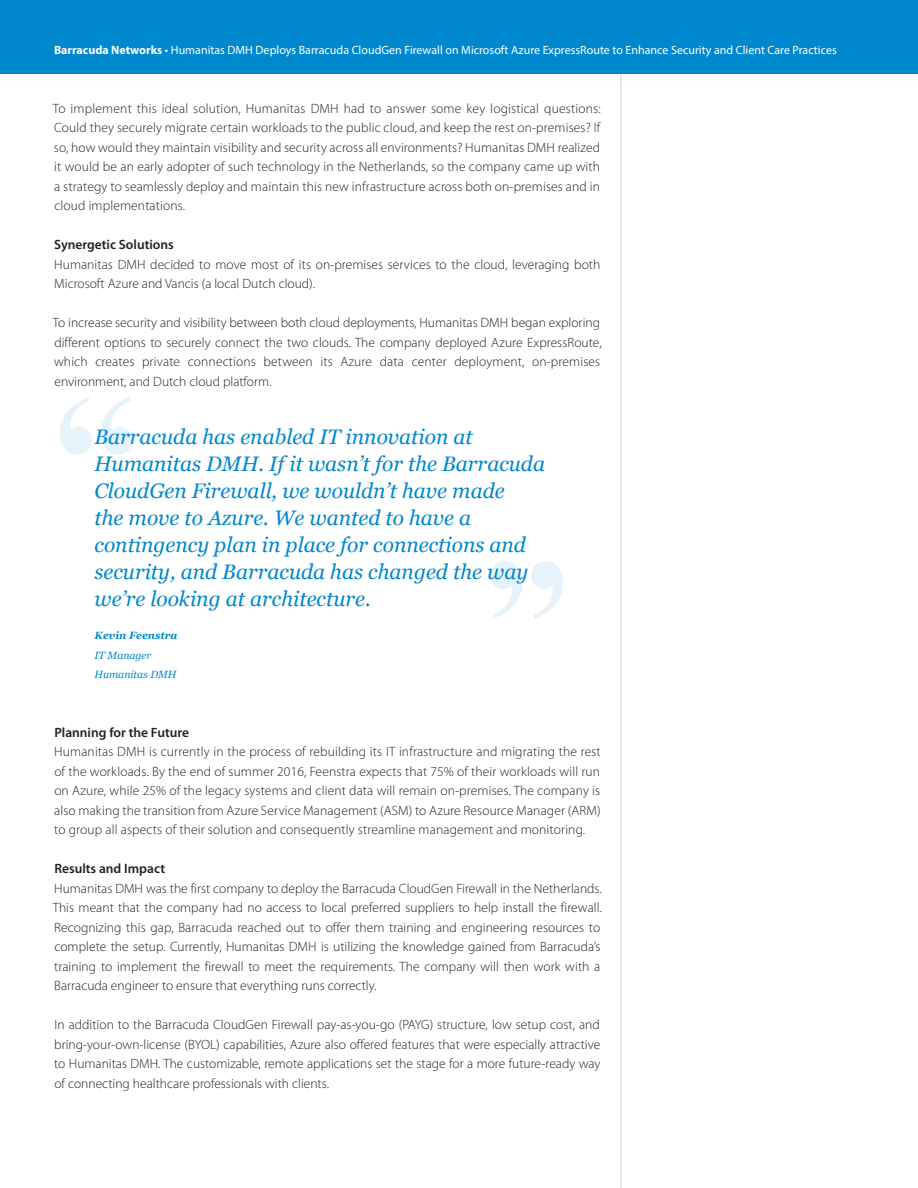
<style>
.page{position:relative;width:918px;height:1188px;background:#fff}
.page>*{position:absolute;margin:0;border:0;box-sizing:border-box;transform-origin:0 0}
.quote{font:italic 21px/27px "Georgia";color:#0088ce}
.section_title{font:300 13.5px/19.5px "Myriad Pro";color:#231f20}
.body_text{font:300 13.5px/19.5px "Myriad Pro";letter-spacing:.01em;color:#231f20;text-align:justify}
.section_title-2{font:600 13.5px "Myriad Pro";color:#231f20}
.t1{font:12px "Myriad Pro";color:#fff}
.quote-source_positio{font:italic 10.5px "Georgia";color:#0088ce}
.quote-source_name{font:italic 700 10.5px "Georgia";color:#0088ce}
.s1{font-weight:700}
</style>
<div class="page">
<hr style="left:621px;top:0;width:1px;height:1188px;background:#d1d2d4">
<div style="left:0;top:0;width:918px;height:74px;background:#0088ce"></div>
<svg style="left:490px;top:561px;width:73px;height:58px"></svg>
<svg style="left:60px;top:397px;width:73px;height:58px"></svg>
<p class="t1" style="left:54px;top:43px;width:784px"><span class="s1">Barracuda Networks</span> • Humanitas DMH Deploys Barracuda CloudGen Firewall on Microsoft Azure ExpressRoute to Enhance Security and Client Care Practices</p>
<p class="body_text" style="left:53px;top:98px;width:549px">To implement this ideal solution, Humanitas DMH had to answer some key logistical questions:<br>Could they securely migrate certain workloads to the public cloud, and keep the rest on-premises? If so, how would they maintain visibility and security across all environments? Humanitas DMH realized it would be an early adopter of such technology in the Netherlands, so the company came up with a strategy to seamlessly deploy and maintain this new infrastructure across both on-premises and in cloud implementations.</p>
<p class="section_title-2" style="left:54px;top:236px;width:121px">Synergetic Solutions</p>
<p class="section_title" style="left:54px;top:254px;width:548px">Humanitas DMH decided to move most of its on-premises services to the cloud, leveraging both<br>Microsoft Azure and Vancis (a local Dutch cloud).</p>
<p class="section_title" style="left:53px;top:313px;width:550px">To increase security and visibility between both cloud deployments, Humanitas DMH began exploring different options to securely connect the two clouds. The company deployed Azure ExpressRoute, which creates private connections between its Azure data center deployment, on-premises environment, and Dutch cloud platform.</p>
<p class="quote" style="left:94px;top:422px;width:452px">Barracuda has enabled IT innovation at Humanitas DMH. If it wasn’t for the Barracuda CloudGen Firewall, we wouldn’t have made<br>the move to Azure. We wanted to have a contingency plan in place for connections and security, and Barracuda has changed the way we’re looking at architecture.</p>
<p class="quote-source_name" style="left:94px;top:628px;width:84px">Kevin Feenstra</p>
<p class="quote-source_positio" style="left:94px;top:647px;width:58px">IT Manager</p>
<p class="quote-source_positio" style="left:94px;top:667px;width:84px">Humanitas DMH</p>
<p class="section_title-2" style="left:54px;top:723px;width:136px">Planning for the Future</p>
<p class="body_text" style="left:54px;top:742px;width:548px">Humanitas DMH is currently in the process of rebuilding its IT infrastructure and migrating the rest of the workloads. By the end of summer 2016, Feenstra expects that 75% of their workloads will run on Azure, while 25% of the legacy systems and client data will remain on-premises. The company is also making the transition from Azure Service Management (ASM) to Azure Resource Manager (ARM) to group all aspects of their solution and consequently streamline management and monitoring.</p>
<p class="section_title-2" style="left:54px;top:860px;width:112px">Results and Impact</p>
<p class="section_title" style="left:53px;top:878px;width:551px;text-align:justify">Humanitas DMH was the first company to deploy the Barracuda CloudGen Firewall in the Netherlands.<br>This meant that the company had no access to local preferred suppliers to help install the firewall.<br>Recognizing this gap, Barracuda reached out to offer them training and engineering resources to complete the setup. Currently, Humanitas DMH is utilizing the knowledge gained from Barracuda’s training to implement the firewall to meet the requirements. The company will then work with a Barracuda engineer to ensure that everything runs correctly.</p>
<p class="section_title" style="left:54px;top:1015px;width:548px;text-align:justify">In addition to the Barracuda CloudGen Firewall pay-as-you-go (PAYG) structure, low setup cost, and bring-your-own-license (BYOL) capabilities, Azure also offered features that were especially attractive to Humanitas DMH. The customizable, remote applications set the stage for a more future-ready way of connecting healthcare professionals with clients.</p>
</div>
